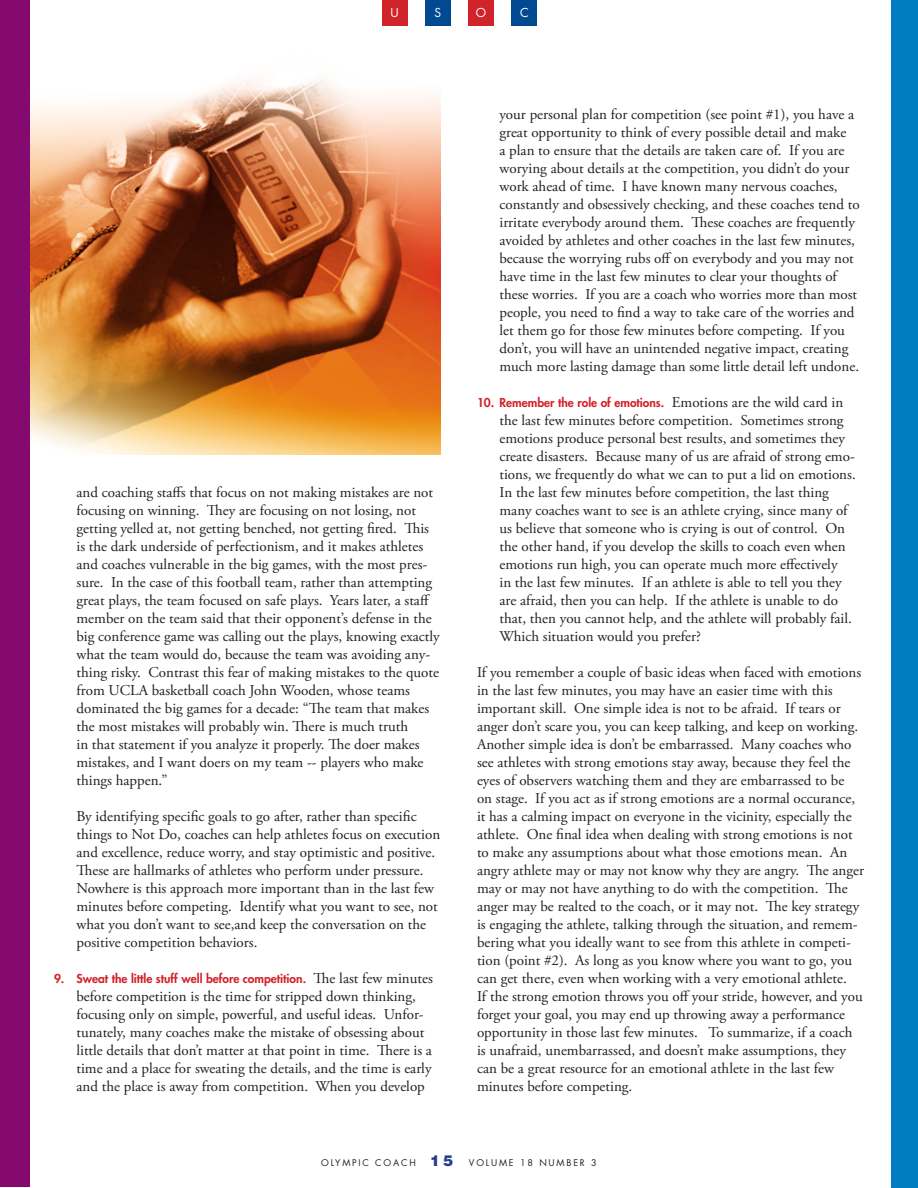
<style>
.page{position:relative;width:918px;height:1188px;background:#fff}
.page>*{position:absolute;margin:0;border:0;box-sizing:border-box;transform-origin:0 0}
.t1{font:15px/18px "Adobe Garamond Pro";color:#231f20}
.t2{font:800 12px "Futura";color:#d1232a}
.t3{font:12px "Futura";color:#fff}
.t4{font:9px "Futura";letter-spacing:.2em;color:#231f20}
.s1{font-family:"Adobe Garamond Pro";font-weight:400;font-size:15px;color:#231f20}
.s2{font-family:"Helvetica";font-weight:900;font-size:15px;color:#253f8e}
</style>
<div class="page">
<div style="left:1px;top:1px;width:29px;height:1186px;background:#850a70"></div>
<div style="left:891px;top:0;width:27px;height:1188px;background:#007cc2"></div>
<div style="left:382px;top:0;width:26px;height:26px;background:#d1232a"></div>
<div style="left:425px;top:0;width:26px;height:26px;background:#014a91"></div>
<div style="left:468px;top:0;width:26px;height:26px;background:#d1232a"></div>
<div style="left:512px;top:0;width:25px;height:26px;background:#014a91"></div>
<img style="left:30px;top:77px;width:411px;height:377px">
<p class="t3" style="left:391px;top:5px;width:8px">U</p>
<p class="t3" style="left:435px;top:5px;width:7px">S</p>
<p class="t3" style="left:476px;top:5px;width:11px">O</p>
<p class="t3" style="left:520px;top:5px;width:9px">C</p>
<p class="t1" style="left:76px;top:484px;width:365px">and coaching staffs that focus on not making mistakes are not focusing on winning. They are focusing on not losing, not getting yelled at, not getting benched, not getting fired. This is the dark underside of perfectionism, and it makes athletes and coaches vulnerable in the big games, with the most pres&shy;sure. In the case of this football team, rather than attempting great plays, the team focused on safe plays. Years later, a staff member on the team said that their opponent’s defense in the big conference game was calling out the plays, knowing exactly what the team would do, because the team was avoiding any&shy;thing risky. Contrast this fear of making mistakes to the quote from UCLA basketball coach John Wooden, whose teams dominated the big games for a decade: “The team that makes the most mistakes will probably win. There is much truth<br>in that statement if you analyze it properly. The doer makes mistakes, and I want doers on my team -- players who make things happen.”</p>
<p class="t1" style="left:76px;top:808px;width:365px">By identifying specific goals to go after, rather than specific things to Not Do, coaches can help athletes focus on execution and excellence, reduce worry, and stay optimistic and positive.<br>These are hallmarks of athletes who perform under pressure.<br>Nowhere is this approach more important than in the last few minutes before competing. Identify what you want to see, not what you don’t want to see,and keep the conversation on the positive competition behaviors.</p>
<p class="t2" style="left:54px;top:971px;width:380px">9. Sweat the little stuff well before competition. <span class="s1">The last few minutes</span></p>
<p class="t1" style="left:76px;top:988px;width:357px">before competition is the time for stripped down thinking, focusing only on simple, powerful, and useful ideas. Unfor&shy;tunately, many coaches make the mistake of obsessing about little details that don’t matter at that point in time. There is a time and a place for sweating the details, and the time is early and the place is away from competition. When you develop</p>
<p class="t1" style="left:499px;top:106px;width:362px">your personal plan for competition (see point #1), you have a great opportunity to think of every possible detail and make<br>a plan to ensure that the details are taken care of. If you are worying about details at the competition, you didn’t do your work ahead of time. I have known many nervous coaches, constantly and obsessively checking, and these coaches tend to irritate everybody around them. These coaches are frequently avoided by athletes and other coaches in the last few minutes, because the worrying rubs off on everybody and you may not have time in the last few minutes to clear your thoughts of these worries. If you are a coach who worries more than most people, you need to find a way to take care of the worries and let them go for those few minutes before competing. If you don’t, you will have an unintended negative impact, creating much more lasting damage than some little detail left undone.</p>
<p class="t2" style="left:477px;top:395px;width:368px">10. Remember the role of emotions. <span class="s1">Emotions are the wild card in</span></p>
<p class="t1" style="left:499px;top:412px;width:358px">the last few minutes before competition. Sometimes strong emotions produce personal best results, and sometimes they create disasters. Because many of us are afraid of strong emo&shy;tions, we frequently do what we can to put a lid on emotions.<br>In the last few minutes before competition, the last thing many coaches want to see is an athlete crying, since many of us believe that someone who is crying is out of control. On the other hand, if you develop the skills to coach even when emotions run high, you can operate much more effectively<br>in the last few minutes. If an athlete is able to tell you they are afraid, then you can help. If the athlete is unable to do that, then you cannot help, and the athlete will probably fail.<br>Which situation would you prefer?</p>
<p class="t1" style="left:477px;top:664px;width:389px">If you remember a couple of basic ideas when faced with emotions in the last few minutes, you may have an easier time with this important skill. One simple idea is not to be afraid. If tears or anger don’t scare you, you can keep talking, and keep on working.<br>Another simple idea is don’t be embarrassed. Many coaches who see athletes with strong emotions stay away, because they feel the eyes of observers watching them and they are embarrassed to be<br>on stage. If you act as if strong emotions are a normal occurance, it has a calming impact on everyone in the vicinity, especially the athlete. One final idea when dealing with strong emotions is not to make any assumptions about what those emotions mean. An angry athlete may or may not know why they are angry. The anger may or may not have anything to do with the competition. The anger may be realted to the coach, or it may not. The key strategy is engaging the athlete, talking through the situation, and remem&shy;bering what you ideally want to see from this athlete in competi&shy;tion (point #2). As long as you know where you want to go, you can get there, even when working with a very emotional athlete.<br>If the strong emotion throws you off your stride, however, and you forget your goal, you may end up throwing away a performance opportunity in those last few minutes. To summarize, if a coach is unafraid, unembarrassed, and doesn’t make assumptions, they can be a great resource for an emotional athlete in the last few minutes before competing.</p>
<p class="t4" style="left:321px;top:1157px;width:38px">OLYMPIC</p>
<p class="t4" style="left:375px;top:1157px;width:9px">COACH</p>
<p class="t4" style="left:430px;top:1157px;width:150px"><span class="s2">15</span> VOLU ME 18 NU MBER</p>
<p class="t4" style="left:591px;top:1157px;width:7px">3</p>
</div>
